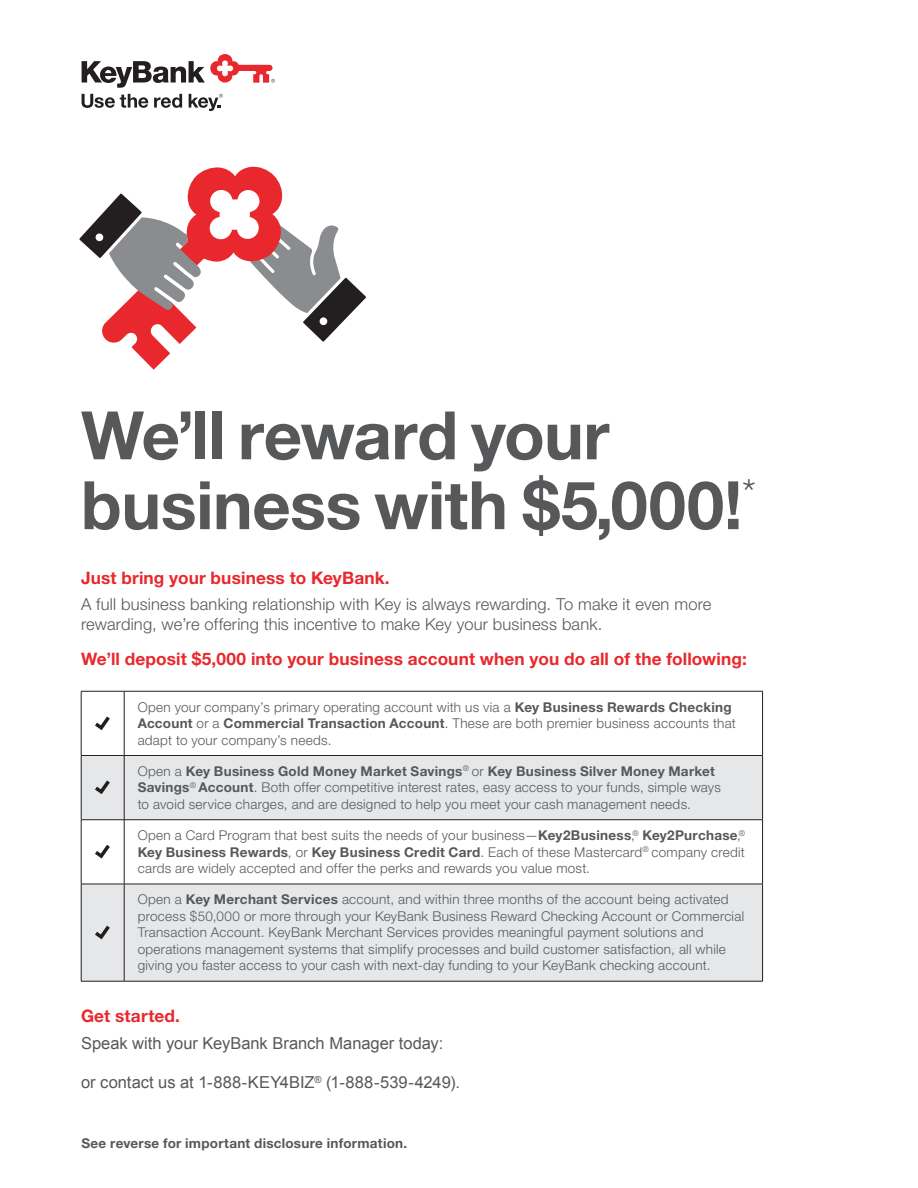
<style>
.page{position:relative;width:918px;height:1188px;background:#fff}
.page>*{position:absolute;margin:0;border:0;box-sizing:border-box;transform-origin:0 0}
.t1{font:700 66.9px/69.9px "Helvetica Neue LT Std";letter-spacing:-.005em;color:#57585a}
.Subhead_1_-_11_5_13{font:700 17.25px "Helvetica Neue LT Std";letter-spacing:.01em;color:#e9282d}
.Body_Text_-_11_13_2{font:300 16.5px/19.8px "Helvetica Neue LT Std";letter-spacing:.01em;color:#57585a}
.t2{font:16.5px "Arial";color:#57585a}
.Qualifier_Text_-_9_1{font:300 13.5px/16.5px "Helvetica Neue LT Std";letter-spacing:.02em;color:#57585a}
.Subhead_1_-_11_5_13-2{font:700 13.5px "Helvetica Neue LT Std";letter-spacing:.02em;color:#57585a}
.s1{font-weight:700}
</style>
<div class="page">
<svg style="left:82px;top:756px;width:680px;height:225px;fill:#e6e7e9"></svg>
<hr style="left:124px;top:691px;width:639px;height:1px;background:#231f20">
<hr style="left:124px;top:691px;width:1px;height:64px;background:#231f20">
<hr style="left:124px;top:755px;width:639px;height:1px;background:#231f20">
<hr style="left:124px;top:756px;width:1px;height:64px;background:#231f20">
<hr style="left:124px;top:819px;width:639px;height:1px;background:#231f20">
<hr style="left:124px;top:820px;width:1px;height:64px;background:#231f20">
<hr style="left:124px;top:884px;width:639px;height:1px;background:#231f20">
<hr style="left:124px;top:884px;width:1px;height:97px;background:#231f20">
<hr style="left:124px;top:981px;width:639px;height:1px;background:#231f20">
<hr style="left:81px;top:691px;width:43px;height:1px;background:#231f20">
<hr style="left:81px;top:755px;width:43px;height:1px;background:#231f20">
<hr style="left:81px;top:819px;width:43px;height:1px;background:#231f20">
<hr style="left:81px;top:884px;width:43px;height:1px;background:#231f20">
<hr style="left:81px;top:981px;width:43px;height:1px;background:#231f20">
<hr style="left:762px;top:691px;width:1px;height:64px;background:#231f20">
<hr style="left:762px;top:756px;width:1px;height:64px;background:#231f20">
<hr style="left:762px;top:820px;width:1px;height:64px;background:#231f20">
<hr style="left:762px;top:884px;width:1px;height:97px;background:#231f20">
<hr style="left:81px;top:691px;width:1px;height:64px;background:#231f20">
<hr style="left:81px;top:756px;width:1px;height:64px;background:#231f20">
<hr style="left:81px;top:820px;width:1px;height:64px;background:#231f20">
<hr style="left:81px;top:884px;width:1px;height:97px;background:#231f20">
<svg style="left:82px;top:94px;width:66px;height:14px"></svg>
<svg style="left:154px;top:94px;width:28px;height:14px"></svg>
<svg style="left:82px;top:54px;width:193px;height:34px"></svg>
<svg style="left:189px;top:94px;width:34px;height:17px"></svg>
<svg style="left:79px;top:166px;width:287px;height:204px"></svg>
<svg style="left:95px;top:716px;width:15px;height:14px"></svg>
<svg style="left:95px;top:780px;width:15px;height:14px"></svg>
<svg style="left:95px;top:845px;width:15px;height:14px"></svg>
<svg style="left:95px;top:926px;width:15px;height:13px"></svg>
<p class="t1" style="left:81px;top:399px;width:676px">We’ll reward your business with $5,000!<sup>*</sup></p>
<p class="Subhead_1_-_11_5_13" style="left:81px;top:567px;width:310px">Just bring your business to KeyBank.</p>
<p class="Body_Text_-_11_13_2" style="left:81px;top:594px;width:632px">A full business banking relationship with Key is always rewarding. To make it even more rewarding, we’re offering this incentive to make Key your business bank.</p>
<p class="Subhead_1_-_11_5_13" style="left:81px;top:648px;width:667px">We’ll deposit $5,000 into your business account when you do all of the following:</p>
<p class="Qualifier_Text_-_9_1" style="left:138px;top:698px;width:600px">Open your company’s primary operating account with us via a <span class="s1">Key Business Rewards Checking<br>Account</span> or a <span class="s1">Commercial Transaction Account</span>. These are both premier business accounts that adapt to your company’s needs.</p>
<p class="Qualifier_Text_-_9_1" style="left:138px;top:763px;width:585px">Open a <span class="s1">Key Business Gold Money Market Savings</span><sup>®</sup> or <span class="s1">Key Business Silver Money Market<br>Savings</span><sup>®</sup> <span class="s1">Account</span>. Both offer competitive interest rates, easy access to your funds, simple ways to avoid service charges, and are designed to help you meet your cash management needs.</p>
<p class="Qualifier_Text_-_9_1" style="left:138px;top:827px;width:609px;text-align:justify">Open a Card Program that best suits the needs of your business—<span class="s1">Key2Business</span>,<sup>®</sup> <span class="s1">Key2Purchase</span>,<sup>® </sup><span class="s1">Key Business Rewards</span>, or <span class="s1">Key Business Credit Card</span>. Each of these Mastercard<sup>®</sup> company credit cards are widely accepted and offer the perks and rewards you value most.</p>
<p class="Qualifier_Text_-_9_1" style="left:138px;top:891px;width:608px">Open a <span class="s1">Key Merchant Services</span> account, and within three months of the account being activated process $50,000 or more through your KeyBank Business Reward Checking Account or Commercial Transaction Account. KeyBank Merchant Services provides meaningful payment solutions and operations management systems that simplify processes and build customer satisfaction, all while giving you faster access to your cash with next-day funding to your KeyBank checking account.</p>
<p class="Subhead_1_-_11_5_13" style="left:81px;top:1005px;width:101px">Get started.</p>
<p class="t2" style="left:81px;top:1032px;width:364px">Speak with your KeyBank Branch Manager today:</p>
<p class="t2" style="left:81px;top:1072px;width:381px">or contact us at 1-888-KEY4BIZ<sup>®</sup> (1-888-539-4249).</p>
<p class="Subhead_1_-_11_5_13-2" style="left:82px;top:1134px;width:327px">See reverse for important disclosure information.</p>
</div>
